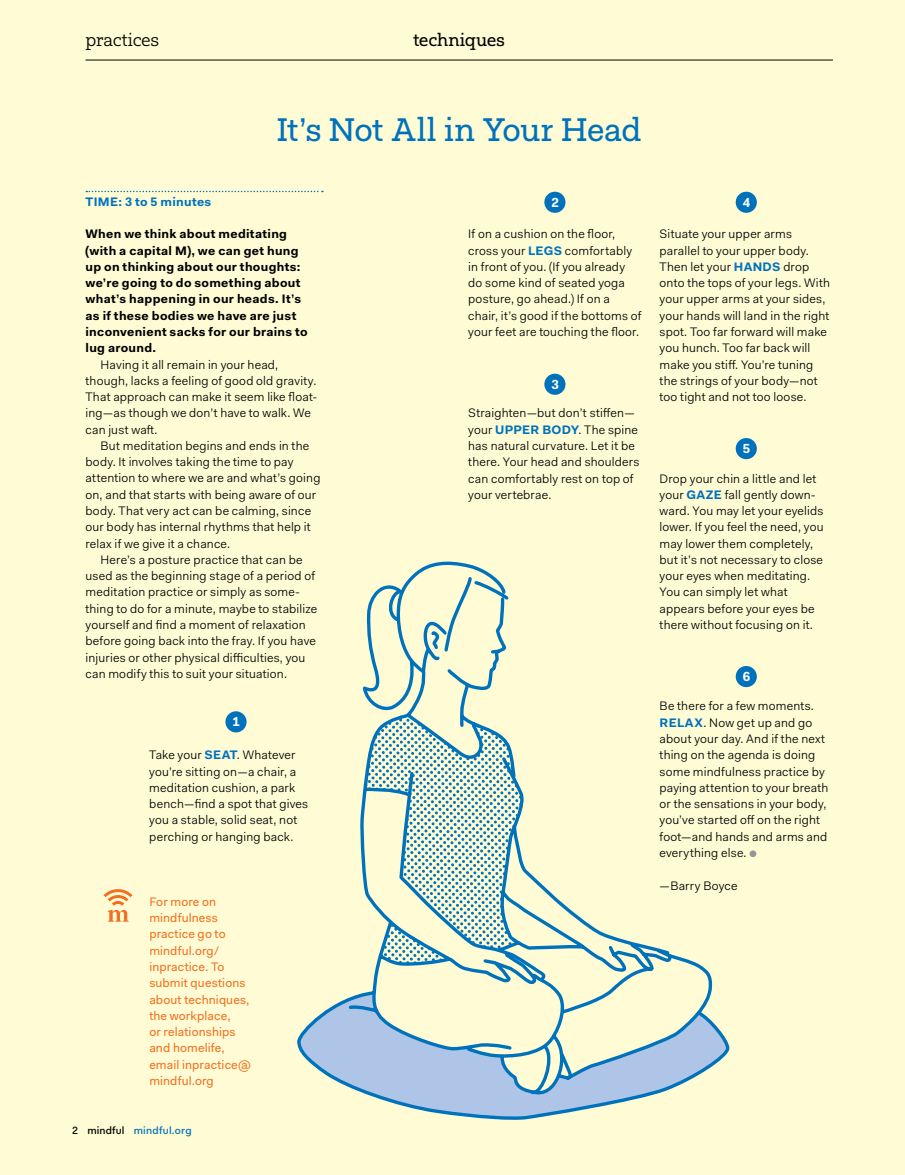
<style>
.page{position:relative;width:905px;height:1175px;background:#fff}
.page>*{position:absolute;margin:0;border:0;box-sizing:border-box;transform-origin:0 0}
.t1{font:33px "Fakt Slab Pro";letter-spacing:-.005em;color:#0072bc}
.t2{font:18px "Fakt Slab Pro";color:#000}
.t3{font:18px "Fakt Slab Pro Blond";letter-spacing:-.005em;color:#000}
.t4{font:700 13.2px "Fakt Pro";color:#fff}
.t5{font:12.3px/16.2px "Fakt Pro Blond";letter-spacing:.015em;color:#000}
.t6{font:700 12.3px/16.2px "Fakt Pro";letter-spacing:.025em;color:#000}
.t7{font:12.3px/16.2px "Fakt Pro";letter-spacing:.01em;color:#f36f21}
.t8{font:700 12.3px "Fakt Pro";letter-spacing:.025em;color:#0072bc}
.t9{font:500 10.5px "Fakt Pro";letter-spacing:.02em;color:#0072bc}
.s1{font-family:"Fakt Pro";font-weight:700;color:#0072bc}
.s2{color:#000}
.s3{font-family:"Fakt Pro";font-size:13.2px;color:#939598}
</style>
<div class="page">
<div style="left:0;top:0;width:904px;height:1174px;background:#fffcd5"></div>
<svg style="left:297px;top:561px;width:433px;height:559px"></svg>
<svg style="left:86px;top:191px;width:237px;height:1px"></svg>
<div style="left:544px;top:192px;width:21px;height:21px;background:#0072bc;border-radius:50%"></div>
<div style="left:544px;top:374px;width:21px;height:21px;background:#0072bc;border-radius:50%"></div>
<div style="left:225px;top:711px;width:21px;height:21px;background:#0072bc;border-radius:50%"></div>
<div style="left:735px;top:192px;width:21px;height:21px;background:#0072bc;border-radius:50%"></div>
<div style="left:735px;top:438px;width:21px;height:21px;background:#0072bc;border-radius:50%"></div>
<div style="left:735px;top:666px;width:21px;height:21px;background:#0072bc;border-radius:50%"></div>
<svg style="left:104px;top:889px;width:28px;height:32px"></svg>
<hr style="left:86px;top:60px;width:746px;height:1px;background:#000">
<h2 class="t3" style="left:86px;top:28px;width:75px">practices</h2>
<h2 class="t2" style="left:413px;top:28px;width:93px">techniques</h2>
<h1 class="t1" style="left:277px;top:107px;width:366px">It’s Not All in Your Head</h1>
<p class="t8" style="left:86px;top:193px;width:127px">TIME: 3 to 5 minutes</p>
<p class="t6" style="left:86px;top:226px;width:224px">When we think about meditating (with a capital M), we can get hung up on thinking about our thoughts: we’re going to do something about what’s happening in our heads. It’s as if these bodies we have are just inconvenient sacks for our brains to lug around.</p>
<p class="t5" style="left:86px;top:356px;width:233px;text-indent:15px">Having it all remain in your head, though, lacks a feeling of good old gravity.<br>That approach can make it seem like float&shy;ing—as though we don’t have to walk. We can just waft.</p>
<p class="t5" style="left:86px;top:437px;width:236px;text-indent:15px">But meditation begins and ends in the body. It involves taking the time to pay attention to where we are and what’s going on, and that starts with being aware of our body. That very act can be calming, since our body has internal rhythms that help it relax if we give it a chance.</p>
<p class="t5" style="left:86px;top:551px;width:233px;text-indent:15px">Here’s a posture practice that can be used as the beginning stage of a period of meditation practice or simply as some&shy;thing to do for a minute, maybe to stabilize yourself and find a moment of relaxation before going back into the fray. If you have injuries or other physical difficulties, you can modify this to suit your situation.</p>
<p class="t4" style="left:232px;top:713px;width:9px">1</p>
<p class="t5" style="left:149px;top:747px;width:160px">Take your <span class="s1">SEAT</span>. Whatever you’re sitting on—a chair, a meditation cushion, a park bench—find a spot that gives you a stable, solid seat, not perching or hanging back.</p>
<p class="t7" style="left:149px;top:893px;width:103px">For more on mindfulness practice go to mindful.org/ inpractice. To submit questions about techniques, the workplace,<br>or relationships and homelife, email inpractice@ mindful.org</p>
<p class="t9" style="left:72px;top:1123px;width:121px"><span class="s2">2 mindful</span> mindful.org</p>
<p class="t4" style="left:551px;top:193px;width:9px">2</p>
<p class="t5" style="left:468px;top:226px;width:175px">If on a cushion on the floor, cross your <span class="s1">LEGS</span> comfortably in front of you. (If you already do some kind of seated yoga posture, go ahead.) If on a chair, it’s good if the bottoms of your feet are touching the floor.</p>
<p class="t4" style="left:551px;top:375px;width:9px">3</p>
<p class="t5" style="left:468px;top:405px;width:173px">Straighten—but don’t stiffen— your <span class="s1">UPPER BODY</span>. The spine has natural curvature. Let it be there. Your head and shoulders can comfortably rest on top of your vertebrae.</p>
<p class="t4" style="left:742px;top:193px;width:9px">4</p>
<p class="t5" style="left:659px;top:226px;width:172px">Situate your upper arms parallel to your upper body.<br>Then let your <span class="s1">HANDS</span> drop onto the tops of your legs. With your upper arms at your sides, your hands will land in the right spot. Too far forward will make you hunch. Too far back will make you stiff. You’re tuning the strings of your body—not too tight and not too loose.</p>
<p class="t4" style="left:742px;top:440px;width:9px">5</p>
<p class="t5" style="left:659px;top:470px;width:165px">Drop your chin a little and let your <span class="s1">GAZE</span> fall gently down&shy;ward. You may let your eyelids lower. If you feel the need, you may lower them completely, but it’s not necessary to close your eyes when meditating.<br>You can simply let what appears before your eyes be there without focusing on it.</p>
<p class="t4" style="left:742px;top:667px;width:9px">6</p>
<p class="t5" style="left:659px;top:698px;width:170px">Be there for a few moments.<br><span class="s1">RELAX</span>. Now get up and go about your day. And if the next thing on the agenda is doing some mindfulness practice by paying attention to your breath or the sensations in your body, you’ve started off on the right foot—and hands and arms and everything else. <span class="s3">●</span></p>
<p class="t5" style="left:659px;top:877px;width:79px">—Barry Boyce</p>
</div>
